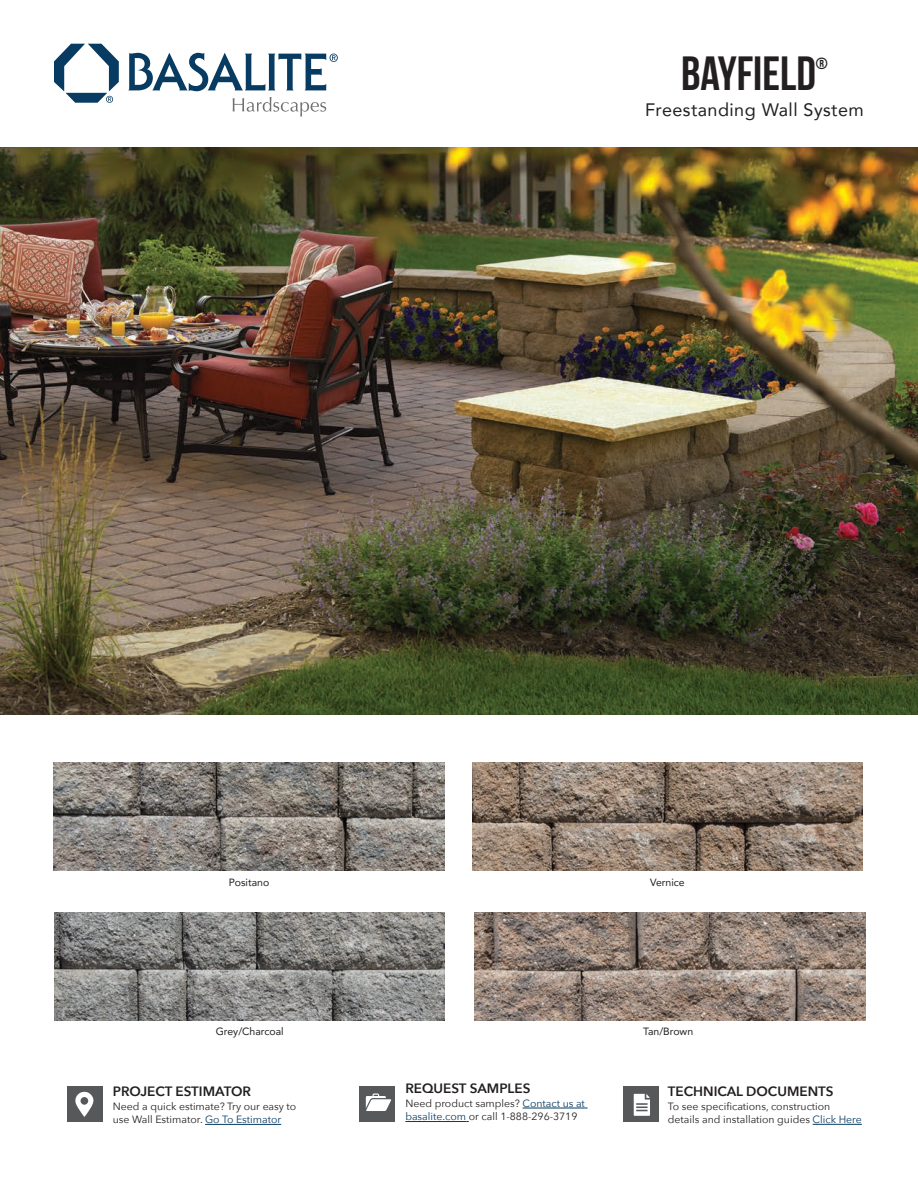
<style>
.page{position:relative;width:918px;height:1188px;background:#fff}
.page>*{position:absolute;margin:0;border:0;box-sizing:border-box;transform-origin:0 0}
.t1{font:700 48px "Bebas Neue";color:#231f20}
.t2{font:18px "Avenir";letter-spacing:.025em;color:#231f20}
.t3{font:700 16.2px "Bebas Neue";color:#231f20}
.t4{font:600 13.5px "Avenir Next";color:#231f20}
.t5{font:10.5px/13.5px "Avenir Next";color:#231f20}
.t6{font:10.5px "Avenir";color:#231f20}
.s1{color:#083b61}
</style>
<div class="page">
<img style="left:0;top:147px;width:918px;height:567px">
<div style="left:359px;top:1086px;width:36px;height:35px;background:#57585a"></div>
<svg style="left:366px;top:1093px;width:25px;height:18px"></svg>
<div style="left:623px;top:1086px;width:36px;height:36px;background:#57585a"></div>
<svg style="left:634px;top:1094px;width:16px;height:22px"></svg>
<hr style="left:205px;top:1124px;width:76px;height:1px;background:#083b61">
<hr style="left:523px;top:1108px;width:62px;height:1px;background:#083b61">
<hr style="left:405px;top:1121px;width:61px;height:1px;background:#083b61">
<hr style="left:813px;top:1124px;width:49px;height:1px;background:#083b61">
<div style="left:67px;top:1086px;width:36px;height:36px;background:#57585a"></div>
<svg style="left:75px;top:1091px;width:19px;height:26px"></svg>
<svg style="left:233px;top:97px;width:93px;height:20px"></svg>
<svg style="left:54px;top:44px;width:65px;height:59px"></svg>
<svg style="left:128px;top:53px;width:210px;height:38px"></svg>
<img style="left:53px;top:763px;width:392px;height:108px">
<img style="left:54px;top:912px;width:391px;height:108px">
<img style="left:473px;top:763px;width:389px;height:108px">
<img style="left:475px;top:912px;width:391px;height:108px">
<p class="t1" style="left:681px;top:45px;width:136px">bayfield</p>
<p class="t3" style="left:816px;top:54px;width:13px">®</p>
<p class="t2" style="left:645px;top:98px;width:220px">Freestanding Wall System</p>
<p class="t6" style="left:229px;top:875px;width:42px">Positano</p>
<p class="t6" style="left:650px;top:875px;width:36px">Vernice</p>
<p class="t6" style="left:216px;top:1025px;width:69px">Grey/Charcoal</p>
<p class="t6" style="left:643px;top:1025px;width:52px">Tan/Brown</p>
<p class="t4" style="left:113px;top:1083px;width:140px">PROJECT ESTIMATOR</p>
<p class="t5" style="left:113px;top:1100px;width:185px">Need a quick estimate? Try our easy to use Wall Estimator. <span class="s1">Go To Estimator</span></p>
<p class="t4" style="left:405px;top:1080px;width:127px">REQUEST SAMPLES</p>
<p class="t5" style="left:405px;top:1097px;width:181px">Need product samples? <span class="s1">Contact us at basalite.com</span> or call 1-888-296-3719</p>
<p class="t4" style="left:668px;top:1083px;width:167px">TECHNICAL DOCUMENTS</p>
<p class="t5" style="left:668px;top:1100px;width:164px">To see specifications, construction</p>
<p class="t5" style="left:668px;top:1113px;width:195px">details and installation guides <span class="s1">Click Here</span></p>
</div>
